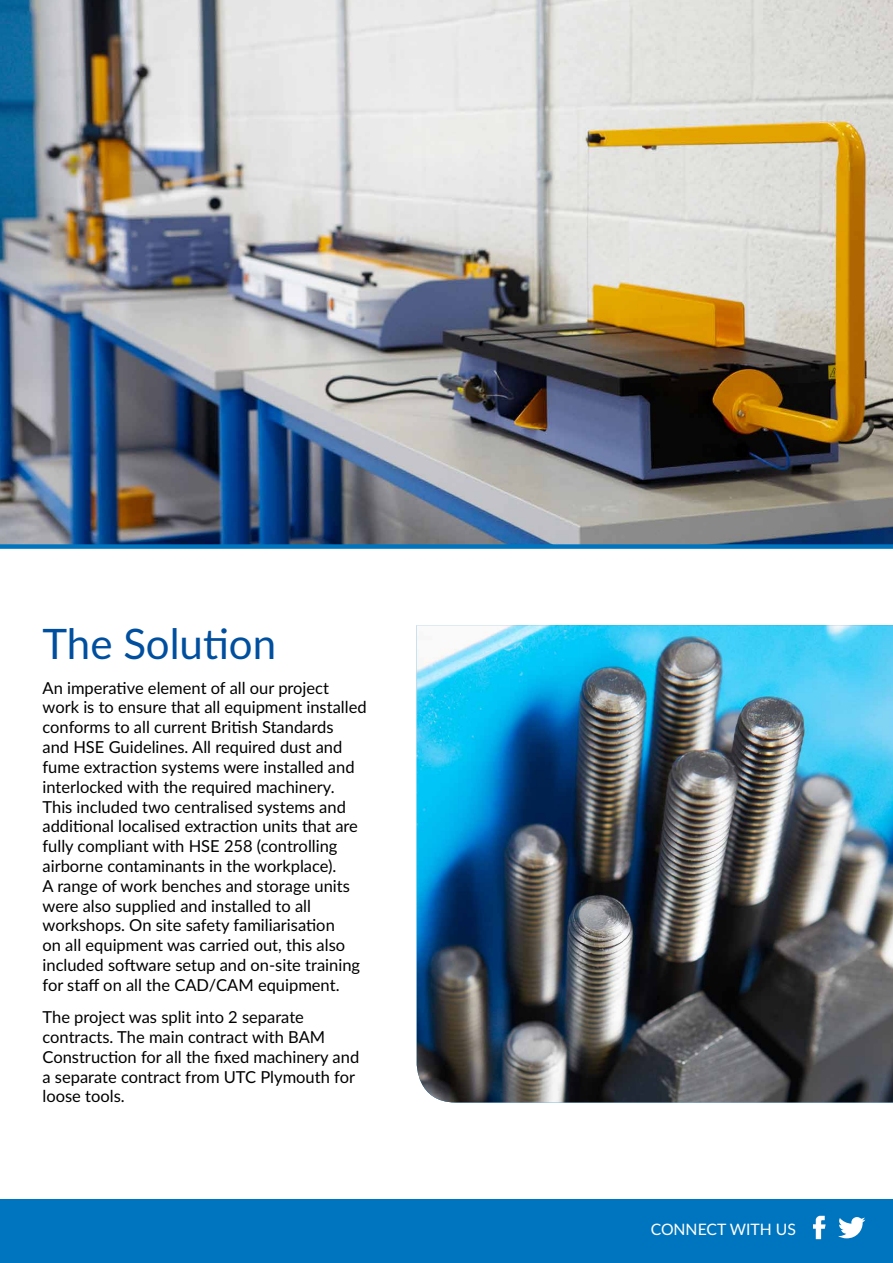
<style>
.page{position:relative;width:893px;height:1263px;background:#fff}
.page>*{position:absolute;margin:0;border:0;box-sizing:border-box;transform-origin:0 0}
.t1{font:42px "Lato";color:#004f9f}
.t2{font:16.5px/19.8px "Lato";color:#000}
.t3{font:15.75px "Lato";color:#fff}
</style>
<div class="page">
<img style="left:0;top:0;width:893px;height:544px">
<div style="left:0;top:544px;width:893px;height:5px;background:#0075bf"></div>
<img style="left:417px;top:625px;width:476px;height:477px">
<div style="left:0;top:1199px;width:893px;height:64px;background:#0075bf"></div>
<svg style="left:838px;top:1217px;width:27px;height:21px"></svg>
<svg style="left:813px;top:1216px;width:13px;height:23px"></svg>
<h1 class="t1" style="left:43px;top:614px;width:235px">The Solution</h1>
<p class="t2" style="left:43px;top:677px;width:326px">An imperative element of all our project work is to ensure that all equipment installed conforms to all current British Standards<br>and HSE Guidelines. All required dust and fume extraction systems were installed and interlocked with the required machinery.<br>This included two centralised systems and additional localised extraction units that are fully compliant with HSE 258 (controlling airborne contaminants in the workplace).<br>A range of work benches and storage units were also supplied and installed to all workshops. On site safety familiarisation<br>on all equipment was carried out, this also included software setup and on-site training for staff on all the CAD/CAM equipment.</p>
<p class="t2" style="left:43px;top:1007px;width:318px">The project was split into 2 separate contracts. The main contract with BAM Construction for all the fixed machinery and a separate contract from UTC Plymouth for loose tools.</p>
<p class="t3" style="left:651px;top:1218px;width:147px">CONNECT WITH US</p>
</div>
